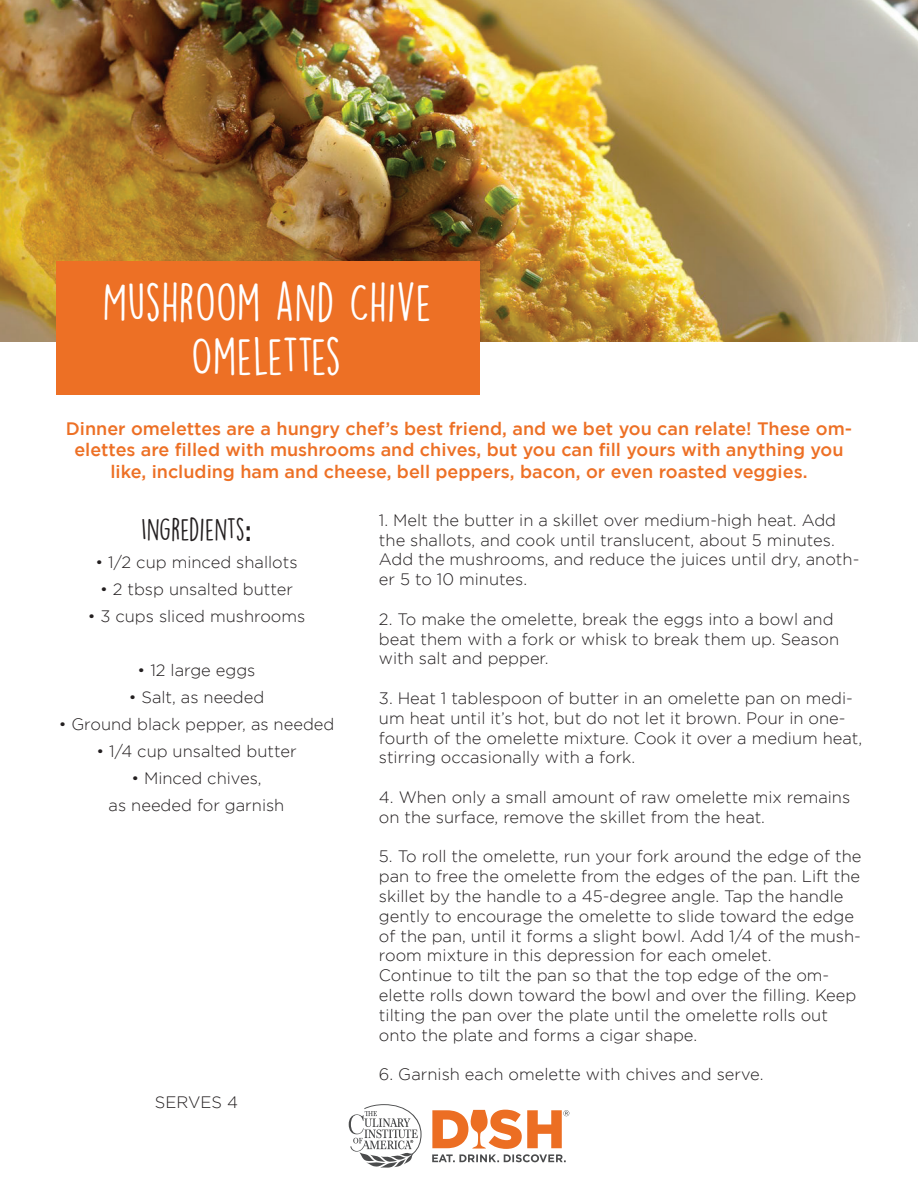
<style>
.page{position:relative;width:918px;height:1188px;background:#fff}
.page>*{position:absolute;margin:0;border:0;box-sizing:border-box;transform-origin:0 0}
.t1{font:48px/54px "DK Lemon Yellow Sun";color:#fff;text-align:center}
.t2{font:28.5px "DK Lemon Yellow Sun";color:#231f20}
.t3{font:500 18px/21.6px "Gotham";color:#ed7025;text-align:center}
.t4{font:300 16.5px/19.8px "Gotham";color:#231f20}
.s1{font-family:"Raleway";font-weight:700}
</style>
<div class="page">
<img style="left:0;top:0;width:918px;height:341px">
<div style="left:56px;top:261px;width:424px;height:134px;background:#ed7025"></div>
<svg style="left:349px;top:1104px;width:73px;height:64px"></svg>
<svg style="left:432px;top:1110px;width:137px;height:52px"></svg>
<h1 class="t1" style="left:103px;top:275px;width:331px">MUSHROOM AND CHIVE<br>OMELETTES</h1>
<p class="t3" style="left:66px;top:417px;width:788px">Dinner omelettes are a hungry chef’s best friend, and we bet you can relate! These om&shy;elettes are filled with mushrooms and chives, but you can fill yours with anything you like, including ham and cheese, bell peppers, bacon, or even roasted veggies.</p>
<h2 class="t2" style="left:141px;top:512px;width:112px">INGREDIENTS<span class="s1">:</span></h2>
<p class="t4" style="left:95px;top:552px;width:204px">• 1/2 cup minced shallots</p>
<p class="t4" style="left:100px;top:579px;width:194px">• 2 tbsp unsalted butter</p>
<p class="t4" style="left:88px;top:606px;width:219px">• 3 cups sliced mushrooms</p>
<p class="t4" style="left:138px;top:660px;width:119px">• 12 large eggs</p>
<p class="t4" style="left:129px;top:687px;width:137px">• Salt, as needed</p>
<p class="t4" style="left:59px;top:714px;width:277px">• Ground black pepper, as needed</p>
<p class="t4" style="left:96px;top:741px;width:202px">• 1/4 cup unsalted butter</p>
<p class="t4" style="left:109px;top:764px;width:177px;line-height:27px;text-align:center">• Minced chives,<br>as needed for garnish</p>
<p class="t4" style="left:155px;top:1092px;width:85px">SERVES 4</p>
<p class="t4" style="left:379px;top:510px;width:482px">1. Melt the butter in a skillet over medium-high heat. Add the shallots, and cook until translucent, about 5 minutes.<br>Add the mushrooms, and reduce the juices until dry, anoth&shy;er 5 to 10 minutes.</p>
<p class="t4" style="left:379px;top:609px;width:462px">2. To make the omelette, break the eggs into a bowl and beat them with a fork or whisk to break them up. Season with salt and pepper.</p>
<p class="t4" style="left:379px;top:688px;width:485px">3. Heat 1 tablespoon of butter in an omelette pan on medi&shy;um heat until it’s hot, but do not let it brown. Pour in one&shy;fourth of the omelette mixture. Cook it over a medium heat, stirring occasionally with a fork.</p>
<p class="t4" style="left:379px;top:787px;width:473px">4. When only a small amount of raw omelette mix remains on the surface, remove the skillet from the heat.</p>
<p class="t4" style="left:379px;top:846px;width:484px">5. To roll the omelette, run your fork around the edge of the pan to free the omelette from the edges of the pan. Lift the skillet by the handle to a 45-degree angle. Tap the handle gently to encourage the omelette to slide toward the edge of the pan, until it forms a slight bowl. Add 1/4 of the mush&shy;room mixture in this depression for each omelet.<br>Continue to tilt the pan so that the top edge of the om&shy;elette rolls down toward the bowl and over the filling. Keep tilting the pan over the plate until the omelette rolls out onto the plate and forms a cigar shape.</p>
<p class="t4" style="left:379px;top:1064px;width:386px">6. Garnish each omelette with chives and serve.</p>
</div>
